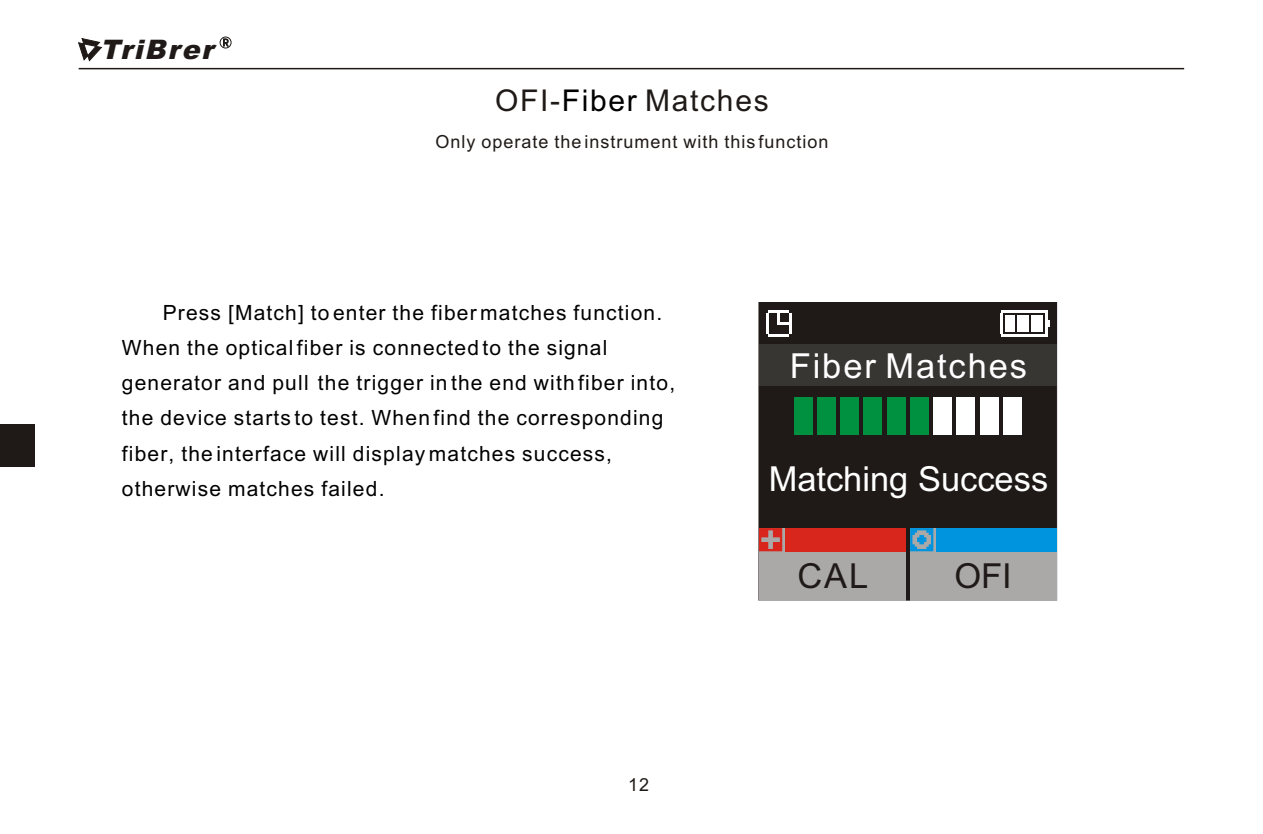
<style>
.page{position:relative;width:1263px;height:834px;background:#fff}
.page>*{position:absolute;margin:0;border:0;box-sizing:border-box;transform-origin:0 0}
.t1{font:34.5px "Arial";color:#fff}
.t2{font:34.5px "Arial";letter-spacing:.055em;color:#fff}
.t3{font:34.5px "Arial";letter-spacing:.03em;color:#1f1a17}
.t4{font:30px "Arial";letter-spacing:.055em;color:#1f1a17}
.t5{font:italic 900 27px "Arial";color:#1f1a17}
.t6{font:21px/35.1px "Arial";letter-spacing:.055em;color:#000}
.t7{font:18px "Arial";letter-spacing:.055em;color:#1f1a17}
.t8{font:10.2px "Avant Garde Bk BT";color:#1f1a17}
.s1{color:#000}
</style>
<div class="page">
<div style="left:759px;top:302px;width:298px;height:298px;background:#1f1a17"></div>
<div style="left:759px;top:344px;width:298px;height:42px;background:#383633"></div>
<hr style="left:768px;top:311px;width:21px;height:2px;background:#fff">
<hr style="left:768px;top:334px;width:21px;height:2px;background:#fff">
<hr style="left:789px;top:313px;width:3px;height:21px;background:#fff">
<hr style="left:766px;top:313px;width:2px;height:21px;background:#fff">
<svg style="left:778px;top:313px;width:11px;height:12px"></svg>
<hr style="left:1001px;top:311px;width:46px;height:2px;background:#fff">
<hr style="left:1001px;top:334px;width:46px;height:2px;background:#fff">
<hr style="left:1045px;top:313px;width:2px;height:21px;background:#fff">
<svg style="left:1047px;top:320px;width:3px;height:7px"></svg>
<hr style="left:1001px;top:313px;width:2px;height:21px;background:#fff">
<div style="left:1005px;top:315px;width:10px;height:17px;background:#fff"></div>
<div style="left:1017px;top:315px;width:12px;height:17px;background:#fff"></div>
<div style="left:1031px;top:315px;width:12px;height:17px;background:#fff"></div>
<div style="left:759px;top:528px;width:146px;height:72px;background:#aba8a8"></div>
<div style="left:785px;top:528px;width:120px;height:23px;background:#d9261c"></div>
<div style="left:910px;top:528px;width:147px;height:72px;background:#aba8a8"></div>
<svg style="left:759px;top:528px;width:23px;height:23px"></svg>
<svg style="left:910px;top:528px;width:23px;height:23px"></svg>
<div style="left:936px;top:528px;width:121px;height:23px;background:#0094de"></div>
<div style="left:794px;top:398px;width:18px;height:37px;background:#009140"></div>
<div style="left:817px;top:398px;width:19px;height:37px;background:#009140"></div>
<div style="left:840px;top:398px;width:19px;height:37px;background:#009140"></div>
<div style="left:864px;top:398px;width:18px;height:37px;background:#009140"></div>
<div style="left:887px;top:398px;width:18px;height:37px;background:#009140"></div>
<div style="left:910px;top:398px;width:19px;height:37px;background:#009140"></div>
<div style="left:933px;top:398px;width:19px;height:37px;background:#fff"></div>
<div style="left:957px;top:398px;width:18px;height:37px;background:#fff"></div>
<div style="left:980px;top:398px;width:18px;height:37px;background:#fff"></div>
<div style="left:1003px;top:398px;width:19px;height:37px;background:#fff"></div>
<hr style="left:79px;top:68px;width:1105px;height:1px;background:#1f1a17">
<div style="left:220px;top:37px;width:11px;height:11px;border:1px solid #1f1a17;border-radius:50%"></div>
<svg style="left:78px;top:38px;width:25px;height:24px"></svg>
<div style="left:0;top:424px;width:34px;height:43px;background:#1f1a17"></div>
<p class="t8" style="left:223px;top:38px;width:7px">R</p>
<p class="t5" style="left:100px;top:40px;width:120px">TriBrer</p>
<h2 class="t4" style="left:495px;top:89px;width:275px">OFI-<span class="s1">Fiber</span> Matches</h2>
<p class="t7" style="left:435px;top:135px;width:395px">Only operate the instrument with this function</p>
<p class="t6" style="left:122px;top:297px;width:555px;text-indent:41px">Press [Match] to enter the fiber matches function.<br>When the optical fiber is connected to the signal generator and pull the trigger in the end with fiber into, the device starts to test. When find the corresponding fiber, the interface will display matches success, otherwise matches failed.</p>
<p class="t7" style="left:628px;top:778px;width:23px">12</p>
<h1 class="t2" style="left:790px;top:352px;width:239px">Fiber Matches</h1>
<h1 class="t1" style="left:769px;top:466px;width:281px">Matching Success</h1>
<h1 class="t3" style="left:797px;top:563px;width:72px">CAL</h1>
<h1 class="t3" style="left:954px;top:563px;width:59px">OFI</h1>
</div>
